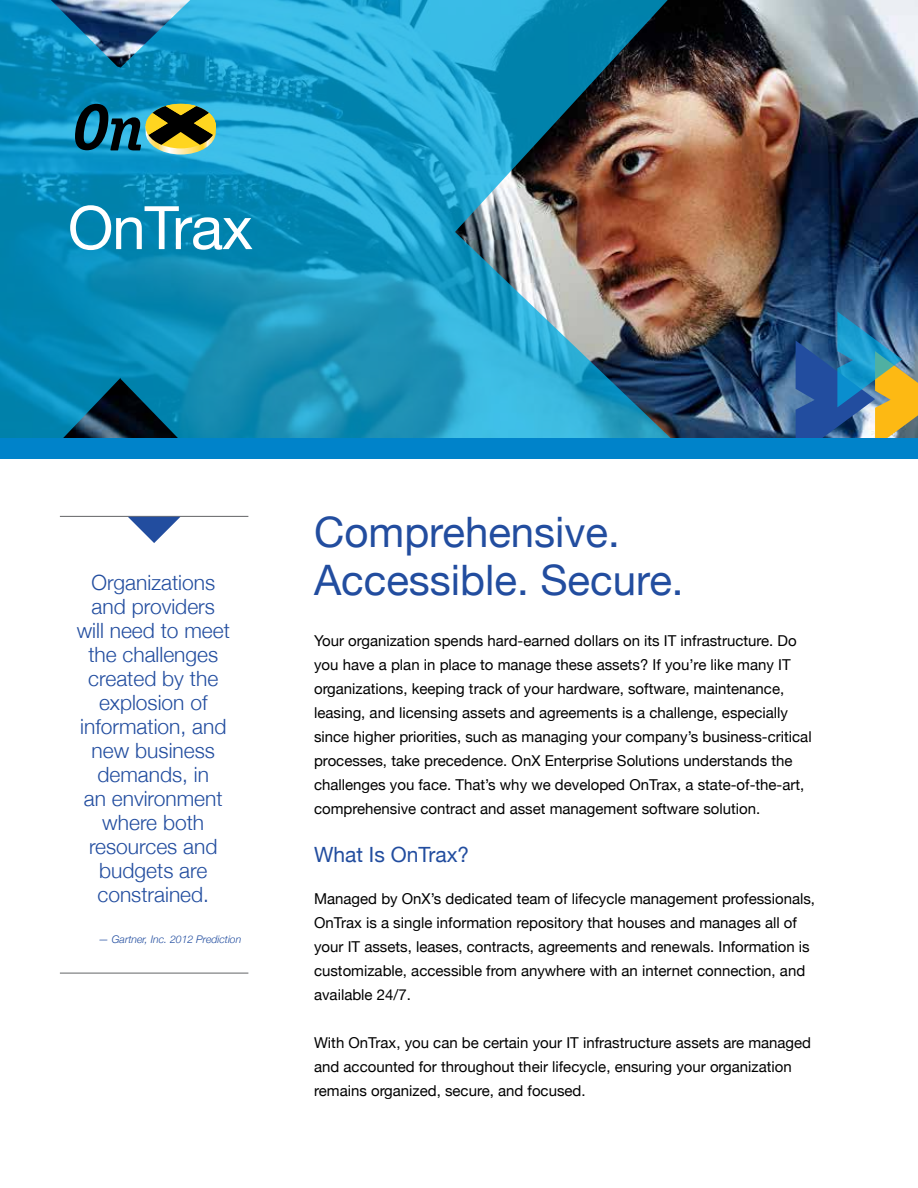
<style>
.page{position:relative;width:918px;height:1188px;background:#fff}
.page>*{position:absolute;margin:0;border:0;box-sizing:border-box;transform-origin:0 0}
.t1{font:60px "Helvetica Neue";letter-spacing:-.02em;color:#fff}
.t2{font:42px/48px "Helvetica Neue";color:#224d9f}
.t3{font:300 21px/24px "Helvetica Neue";color:#224d9f;text-align:center}
.t4{font:21px "Helvetica Neue";color:#224d9f}
.t5{font:15px/24px "Helvetica Neue";color:#000}
.t6{font:italic 300 10.5px "Helvetica Neue";color:#224d9f}
</style>
<div class="page">
<img style="left:679px;top:0;width:239px;height:439px">
<hr style="left:60px;top:516px;width:188px;height:1px;background:#636466">
<hr style="left:60px;top:973px;width:188px;height:1px;background:#636466">
<svg style="left:128px;top:517px;width:52px;height:26px"></svg>
<svg style="left:796px;top:312px;width:122px;height:127px"></svg>
<img style="left:0;top:0;width:679px;height:439px">
<svg style="left:75px;top:104px;width:141px;height:51px"></svg>
<div style="left:0;top:439px;width:918px;height:20px;background:#0083ca"></div>
<h1 class="t1" style="left:68px;top:184px;width:187px">OnTrax</h1>
<h3 class="t3" style="left:77px;top:569px;width:155px">Organizations and providers will need to meet the challenges created by the explosion of information, and new business demands, in<br>an environment where both resources and budgets are constrained.</h3>
<p class="t6" style="left:98px;top:931px;width:144px">— Gartner, Inc. 2012 Prediction</p>
<h2 class="t2" style="left:314px;top:510px;width:371px">Comprehensive.<br>Accessible. Secure.</h2>
<p class="t5" style="left:314px;top:630px;width:499px">Your organization spends hard-earned dollars on its IT infrastructure. Do you have a plan in place to manage these assets? If you’re like many IT organizations, keeping track of your hardware, software, maintenance, leasing, and licensing assets and agreements is a challenge, especially since higher priorities, such as managing your company’s business-critical processes, take precedence. OnX Enterprise Solutions understands the challenges you face. That’s why we developed OnTrax, a state-of-the-art, comprehensive contract and asset management software solution.</p>
<h3 class="t4" style="left:314px;top:839px;width:157px">What Is OnTrax?</h3>
<p class="t5" style="left:314px;top:888px;width:502px">Managed by OnX’s dedicated team of lifecycle management professionals, OnTrax is a single information repository that houses and manages all of your IT assets, leases, contracts, agreements and renewals. Information is customizable, accessible from anywhere with an internet connection, and available 24/7.</p>
<p class="t5" style="left:314px;top:1032px;width:499px">With OnTrax, you can be certain your IT infrastructure assets are managed and accounted for throughout their lifecycle, ensuring your organization remains organized, secure, and focused.</p>
</div>
